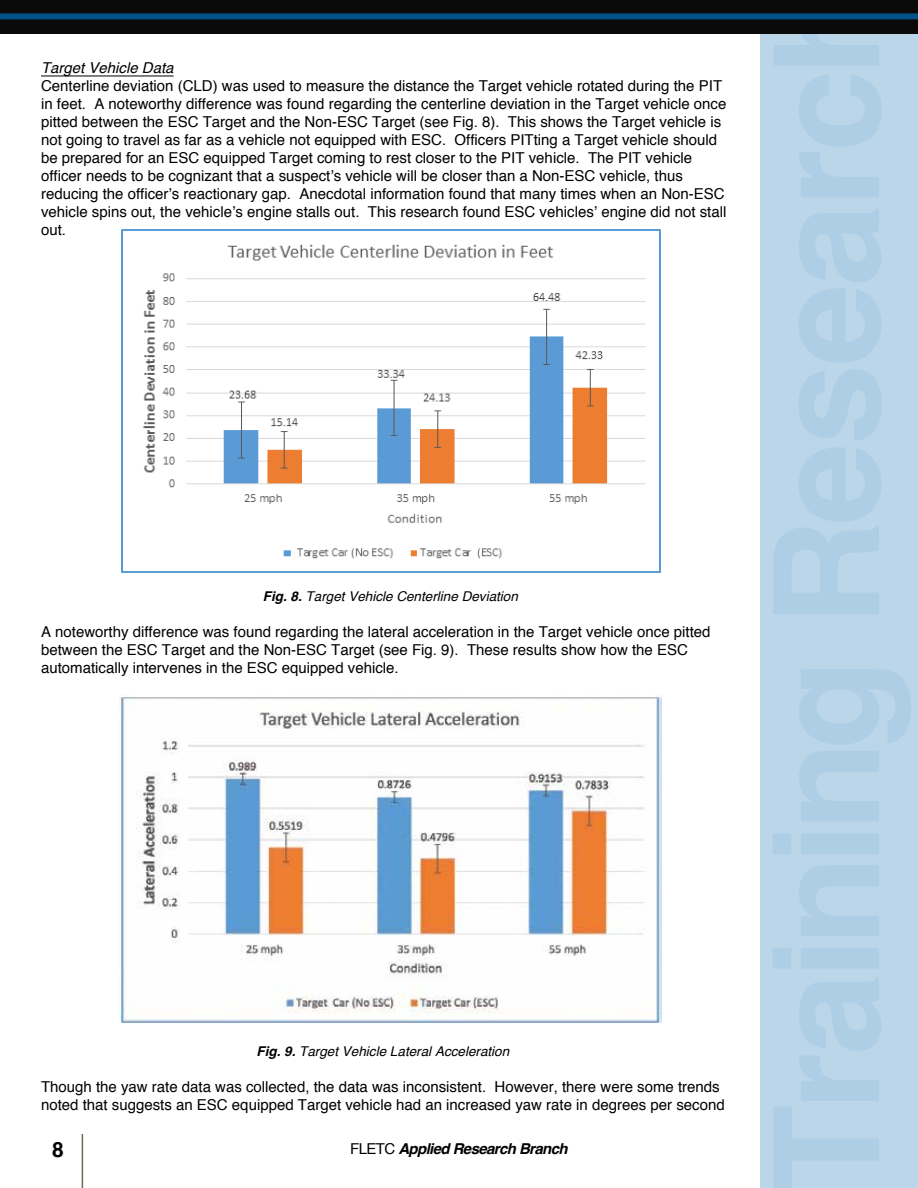
<style>
.page{position:relative;width:918px;height:1188px;background:#fff}
.page>*{position:absolute;margin:0;border:0;box-sizing:border-box;transform-origin:0 0}
.t1{font:700 21px "Helvetica";color:#000}
.t2{font:15px/18px "Helvetica";color:#000}
.t3{font:italic 700 15px "Helvetica";letter-spacing:-.04em;color:#000}
.t4{font:italic 15px "Helvetica";color:#000}
.t5{font:italic 13.5px "Helvetica";color:#000}
.s1{font-family:"Arial"}
.s2{font-weight:700}
.s3{font-weight:400;font-style:normal}
</style>
<div class="page">
<div style="left:760px;top:0;width:158px;height:1188px;background:#bcd6e9"></div>
<div style="left:0;top:0;width:918px;height:33px;background:#0a0a0b"></div>
<div style="left:0;top:13px;width:918px;height:6px;background:#005288"></div>
<hr style="left:82px;top:1134px;width:1px;height:54px;background:#726658">
<hr style="left:41px;top:76px;width:133px;height:1px;background:#000">
<img style="left:119px;top:694px;width:543px;height:329px">
<img style="left:121px;top:230px;width:539px;height:343px">
<p class="t4" style="left:41px;top:56px;width:134px">Target Vehicle Data</p>
<p class="t2" style="left:41px;top:78px;width:687px">Centerline deviation (CLD) was used to measure the distance the Target vehicle rotated during the PIT in feet. A noteworthy difference was found regarding the centerline deviation in the Target vehicle once pitted between the ESC Target and the Non-ESC Target (see Fig. 8). This shows the Target vehicle is not going to travel as far as a vehicle not equipped with ESC. Officers PITting a Target vehicle should be prepared <span class="s1">for</span> an ESC equipped Target com<span class="s1">ing</span> to rest closer to the PIT vehicle. The PIT vehicle officer needs to be cognizant that a suspect’s vehicle will be closer than a Non-ESC vehicle, thus reducing the officer’s reactionary gap. Anecdotal information found that many times when an Non-ESC vehicle spins out, the vehicle’s engine stalls out. This research found ESC vehicles’ engine did not stall out.</p>
<p class="t5" style="left:263px;top:586px;width:257px"><span class="s2">Fig. 8.</span> Target Vehicle Centerline Deviation</p>
<p class="t2" style="left:41px;top:623px;width:671px">A noteworthy difference was found regarding the lateral acceleration in the Target vehicle once pitted between the ESC Target and the Non-ESC Target (see Fig. 9). These results show how the ESC automatically intervenes in the ESC equipped vehicle.</p>
<p class="t5" style="left:256px;top:1041px;width:254px"><span class="s2">Fig. 9.</span> Target Vehicle Lateral Acceleration</p>
<p class="t2" style="left:41px;top:1078px;width:685px">Though the yaw rate data was collected, the data was inconsistent. However, there w<span class="s1">ere</span> some trends noted that suggests an ESC equipped Target vehicle had an increased yaw rate in degrees per second</p>
<h1 class="t1" style="left:52px;top:1133px;width:13px">8</h1>
<p class="t3" style="left:350px;top:1136px;width:219px"><span class="s3">FLETC</span> Applied Research Branch</p>
</div>
